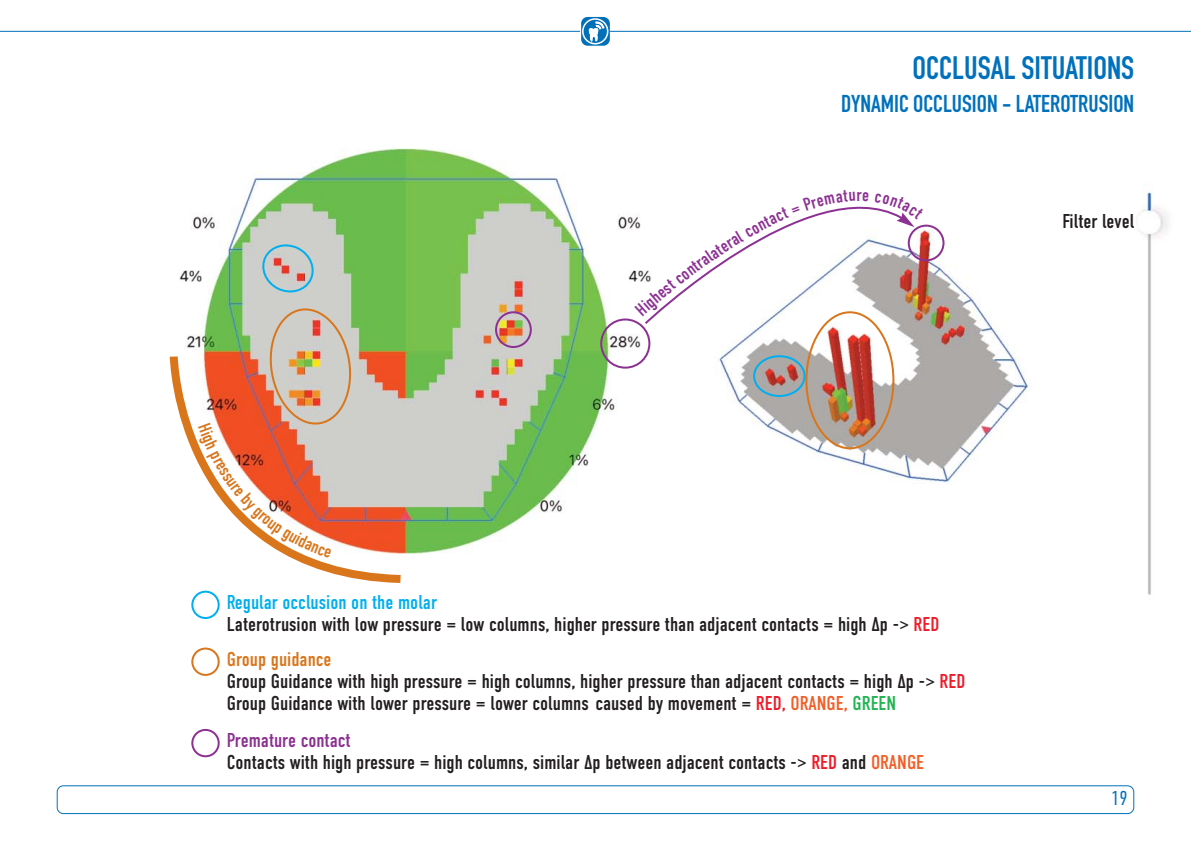
<style>
.page{position:relative;width:1191px;height:842px;background:#fff}
.page>*{position:absolute;margin:0;border:0;box-sizing:border-box;transform-origin:0 0}
.t1{font:32px "DIN Engschrift Std";color:#0071bc}
.t2{font:24px "DIN Engschrift Std";color:#0071bc}
.t3{font:20px/22px "DIN Condensed";color:#231f20}
.t4{font:300 20px "DIN Condensed";color:#0071bc}
.t5{font:18px "DIN Condensed";color:#8c3193}
.s1{color:#00afef}
.s2{color:#ed1c29}
.s3{color:#d9761c}
.s4{color:#f15f28}
.s5{color:#21b351}
.s6{color:#8c3193}
</style>
<div class="page">
<div style="left:57px;top:785px;width:1077px;height:29px;border:2px solid #0071bc;border-radius:7px"></div>
<hr style="left:0;top:31px;width:1191px;height:1px;background:#0071bc">
<svg style="left:581px;top:17px;width:29px;height:29px"></svg>
<div style="left:582px;top:18px;width:26px;height:26px;border:2px solid #fff;border-radius:50%"></div>
<img style="left:179px;top:148px;width:989px;height:447px">
<svg style="left:495px;top:311px;width:37px;height:37px"></svg>
<svg style="left:259px;top:241px;width:58px;height:55px;background:#bcc2c4"></svg>
<svg style="left:191px;top:647px;width:29px;height:29px"></svg>
<svg style="left:191px;top:729px;width:29px;height:28px"></svg>
<svg style="left:191px;top:591px;width:29px;height:28px"></svg>
<svg style="left:169px;top:349px;width:240px;height:238px"></svg>
<svg style="left:643px;top:168px;width:262px;height:22px"></svg>
<img style="left:198px;top:305px;width:157px;height:253px">
<svg style="left:600px;top:190px;width:344px;height:259px"></svg>
<h1 class="t1" style="left:912px;top:57px;width:223px">OCCLUSAL SITUATIONS</h1>
<p class="t2" style="left:841px;top:95px;width:294px">DYNAMIC OCCLUSION - LATEROTRUSION</p>
<p class="t5" style="left:856px;top:188px;width:7px">r</p>
<p class="t3" style="left:1062px;top:212px;width:73px">Filter level</p>
<p class="t3" style="left:227px;top:593px;width:714px"><span class="s1">Regular occlusion on the molar<br></span>Laterotrusion with low pressure = low columns, higher pressure than adjacent contacts = high Δp -&gt; <span class="s2">RED</span></p>
<p class="t3" style="left:227px;top:650px;width:740px"><span class="s3">Group guidance<br></span>Group Guidance with high pressure = high columns, higher pressure than adjacent contacts = high Δp -&gt; <span class="s2">RED<br></span>Group Guidance with lower pressure = lower columns caused by movement = <span class="s2">RED,</span> <span class="s4">ORANGE,</span> <span class="s5">GREEN</span></p>
<p class="t3" style="left:227px;top:731px;width:699px"><span class="s6">Premature contact<br></span>Contacts with high pressure = high columns, similar Δp between adjacent contacts -&gt; <span class="s2">RED</span> and <span class="s4">ORANGE</span></p>
<p class="t4" style="left:1111px;top:791px;width:18px">19</p>
</div>
